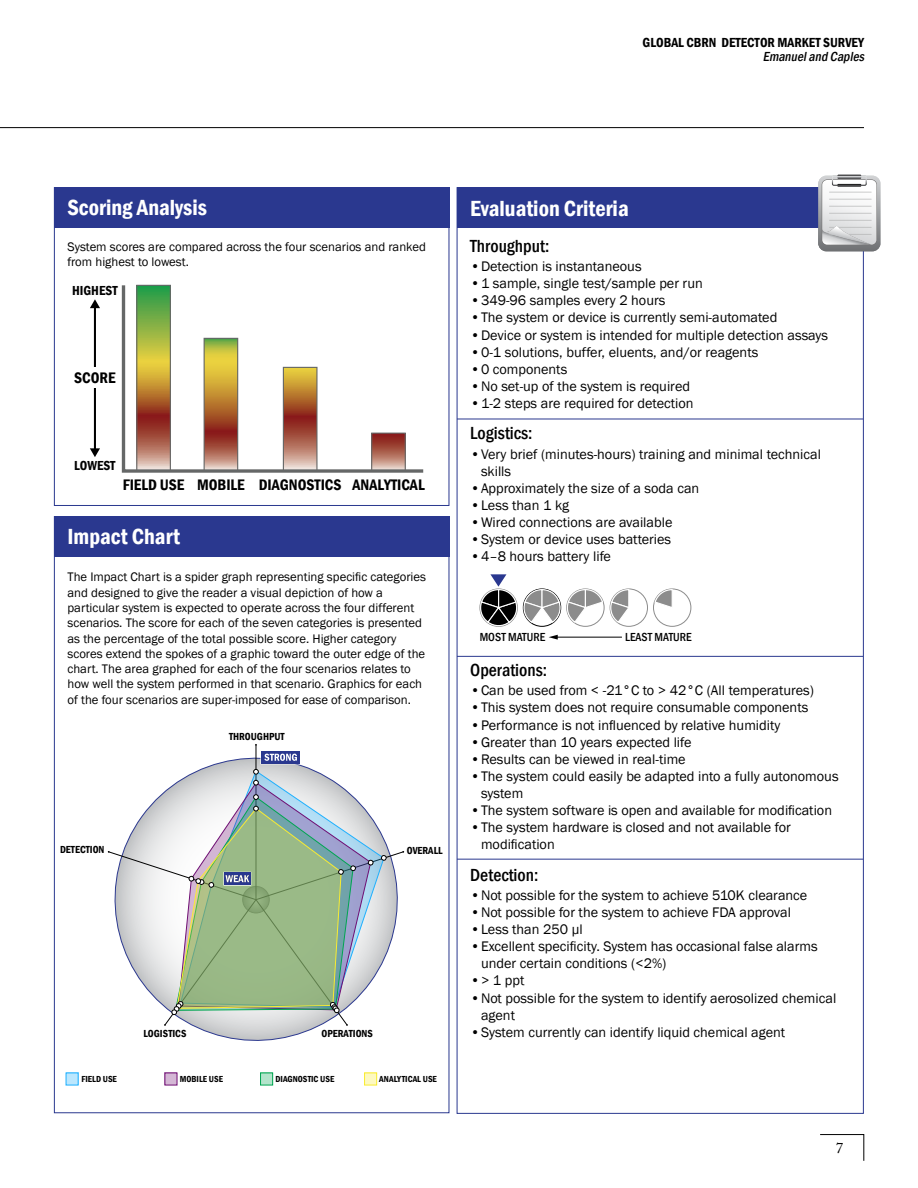
<style>
.page{position:relative;width:918px;height:1188px;background:#fff}
.page>*{position:absolute;margin:0;border:0;box-sizing:border-box;transform-origin:0 0}
.t1{font:600 condensed 22.5px "Franklin Gothic";color:#fff}
.t2{font:500 condensed 18px "Franklin Gothic";color:#000}
.t3{font:600 condensed 15.75px "Franklin Gothic";color:#000}
.t4{font:15px "Adobe Caslon Pro";color:#000}
.t5{font:14.25px/17.1px "Franklin Gothic";color:#000}
.t6{font:600 condensed 13.5px "Franklin Gothic";color:#000}
.t7{font:italic 500 condensed 13.5px "Franklin Gothic";color:#000}
.t8{font:12.75px/15.3px "Franklin Gothic";color:#000}
.t9{font:500 condensed 12px "Franklin Gothic";color:#000}
.t10{font:600 condensed 10.5px "Franklin Gothic";color:#000}
.t11{font:600 condensed 9px "Franklin Gothic";color:#000}
</style>
<div class="page">
<svg style="left:820px;top:1134px;width:45px;height:27px"></svg>
<svg style="left:0;top:127px;width:864px;height:1px"></svg>
<div style="left:457px;top:188px;width:406px;height:40px;background:#2a388f"></div>
<svg style="left:818px;top:175px;width:62px;height:76px"></svg>
<div style="left:54px;top:188px;width:395px;height:40px;background:#2a388f"></div>
<div style="left:54px;top:187px;width:395px;height:319px;border:1px solid #2a388f"></div>
<div style="left:54px;top:517px;width:395px;height:40px;background:#2a388f"></div>
<hr style="left:457px;top:419px;width:406px;height:1px;background:#2a388f">
<hr style="left:457px;top:656px;width:406px;height:1px;background:#2a388f">
<hr style="left:457px;top:859px;width:406px;height:1px;background:#2a388f">
<hr style="left:556px;top:637px;width:66px;height:1px;background:#000">
<svg style="left:549px;top:635px;width:9px;height:5px"></svg>
<div style="left:610px;top:589px;width:38px;height:38px;border:1px solid #8c8c8c;border-radius:50%"></div>
<div style="left:653px;top:589px;width:38px;height:38px;border:1px solid #8c8c8c;border-radius:50%"></div>
<svg style="left:654px;top:589px;width:20px;height:20px"></svg>
<svg style="left:479px;top:574px;width:151px;height:53px"></svg>
<hr style="left:94px;top:307px;width:2px;height:143px;background:#000">
<svg style="left:90px;top:448px;width:10px;height:9px"></svg>
<svg style="left:90px;top:299px;width:10px;height:9px"></svg>
<svg style="left:121px;top:284px;width:303px;height:189px"></svg>
<div style="left:69px;top:367px;width:52px;height:21px;background:#fff"></div>
<svg style="left:107px;top:746px;width:298px;height:295px"></svg>
<hr style="left:256px;top:745px;width:1px;height:155px;background:#000">
<svg style="left:108px;top:769px;width:296px;height:257px"></svg>
<div style="left:260px;top:750px;width:41px;height:14px;border:2px solid #fff"></div>
<svg style="left:261px;top:751px;width:39px;height:12px"></svg>
<svg style="left:264px;top:754px;width:33px;height:7px"></svg>
<div style="left:365px;top:1073px;width:12px;height:12px;background:#fdf9c1"></div>
<div style="left:364px;top:1073px;width:13px;height:12px;border:1px solid #f9ec31"></div>
<div style="left:66px;top:1073px;width:12px;height:12px;background:#bbe7fe"></div>
<div style="left:66px;top:1073px;width:13px;height:12px;border:1px solid #1eb0fe"></div>
<div style="left:165px;top:1073px;width:12px;height:12px;background:#d4b7d5"></div>
<div style="left:261px;top:1073px;width:12px;height:12px;background:#b3e4cb"></div>
<div style="left:260px;top:1073px;width:13px;height:12px;border:1px solid #00a551"></div>
<p class="t6" style="left:643px;top:33px;width:223px">GLOBAL CBRN DETECTOR MARKET SURVEY</p>
<p class="t7" style="left:763px;top:47px;width:106px">Emanueland Caples</p>
<h1 class="t1" style="left:68px;top:192px;width:141px">Scoring Analysis</h1>
<h1 class="t1" style="left:470px;top:193px;width:160px">Evaluation Criteria</h1>
<p class="t8" style="left:68px;top:239px;width:360px">System scores are compared across the four scenarios and ranked from highest to lowest.</p>
<p class="t6" style="left:72px;top:281px;width:47px">HIGHEST</p>
<p class="t3" style="left:74px;top:367px;width:43px">SCORE</p>
<p class="t6" style="left:74px;top:457px;width:43px">LOWEST</p>
<p class="t3" style="left:123px;top:474px;width:63px">FIELD USE</p>
<p class="t3" style="left:197px;top:474px;width:229px">MOBILE DIAGNOSTICS ANALYTICAL</p>
<h1 class="t1" style="left:68px;top:521px;width:114px">Impact Chart</h1>
<p class="t8" style="left:68px;top:570px;width:360px">The Impact Chart is a spider graph representing specific categories and designed to give the reader a visual depiction of how a particular system is expected to operate across the four different scenarios. The score for each of the seven categories is presented as the percentage of the total possible score. Higher category scores extend the spokes of a graphic toward the outer edge of the chart. The area graphed for each of the four scenarios relates to how well the system performed in that scenario. Graphics for each of the four scenarios are super-imposed for ease of comparison.</p>
<p class="t10" style="left:229px;top:730px;width:57px">THROUGHPUT</p>
<p class="t10" style="left:60px;top:843px;width:46px">DETECTION</p>
<p class="t10" style="left:407px;top:843px;width:37px">OVERALL</p>
<p class="t10" style="left:143px;top:1026px;width:45px">LOGISTICS</p>
<p class="t10" style="left:322px;top:1026px;width:53px">OPERATIONS</p>
<p class="t11" style="left:82px;top:1073px;width:37px">FIELD USE</p>
<p class="t11" style="left:180px;top:1073px;width:45px">MOBILE USE</p>
<p class="t11" style="left:276px;top:1073px;width:60px">DIAGNOSTIC USE</p>
<p class="t11" style="left:379px;top:1073px;width:59px">ANALYTICAL USE</p>
<p class="t2" style="left:470px;top:234px;width:81px">Throughput:</p>
<p class="t5" style="left:471px;top:258px;width:173px">•Detection is instantaneous</p>
<p class="t5" style="left:471px;top:275px;width:234px">•1 sample, single test/sample per run</p>
<p class="t5" style="left:471px;top:292px;width:197px">•349-96 samples every 2 hours</p>
<p class="t5" style="left:471px;top:309px;width:308px">•The system or device is currently semi-automated</p>
<p class="t5" style="left:471px;top:327px;width:359px">•Device or system is intended for multiple detection assays</p>
<p class="t5" style="left:471px;top:344px;width:289px">•0-1 solutions, buffer, eluents, and/or reagents</p>
<p class="t5" style="left:471px;top:361px;width:98px">•0 components</p>
<p class="t5" style="left:471px;top:378px;width:221px">•No set-up of the system is required</p>
<p class="t5" style="left:471px;top:395px;width:225px">•1-2 steps are required for detection</p>
<p class="t2" style="left:470px;top:422px;width:64px">Logistics:</p>
<p class="t5" style="left:481px;top:446px;width:342px;text-indent:-11px">•Very brief (minutes-hours) training and minimal technical skills</p>
<p class="t5" style="left:471px;top:480px;width:230px">•Approximately the size of a soda can</p>
<p class="t5" style="left:471px;top:497px;width:100px">•Less than 1 kg</p>
<p class="t5" style="left:471px;top:514px;width:203px">•Wired connections are available</p>
<p class="t5" style="left:471px;top:531px;width:202px">•System or device uses batteries</p>
<p class="t5" style="left:471px;top:548px;width:142px">•4–8 hours battery life</p>
<p class="t9" style="left:480px;top:629px;width:67px">MOST MATURE</p>
<p class="t9" style="left:625px;top:629px;width:68px">LEAST MATURE</p>
<p class="t2" style="left:470px;top:658px;width:78px">Operations:</p>
<p class="t5" style="left:471px;top:682px;width:345px">•Can be used from &lt; -21°C to &gt; 42°C (All temperatures)</p>
<p class="t5" style="left:471px;top:699px;width:339px">•This system does not require consumable components</p>
<p class="t5" style="left:471px;top:717px;width:311px">•Performance is not influenced by relative humidity</p>
<p class="t5" style="left:471px;top:734px;width:223px">•Greater than 10 years expected life</p>
<p class="t5" style="left:471px;top:751px;width:217px">•Results can be viewed in real-time</p>
<p class="t5" style="left:481px;top:768px;width:359px;text-indent:-11px">•The system could easily be adapted into a fully autonomous system</p>
<p class="t5" style="left:471px;top:802px;width:363px">•The system software is open and available for modification</p>
<p class="t5" style="left:481px;top:819px;width:311px;text-indent:-11px">•The system hardware is closed and not available for modification</p>
<p class="t2" style="left:470px;top:863px;width:70px">Detection:</p>
<p class="t5" style="left:471px;top:887px;width:338px">•Not possible for the system to achieve 510K clearance</p>
<p class="t5" style="left:471px;top:904px;width:322px">•Not possible for the system to achieve FDA approval</p>
<p class="t5" style="left:471px;top:921px;width:114px">•Less than 250 µl</p>
<p class="t5" style="left:481px;top:938px;width:338px;text-indent:-11px">•Excellent specificity. System has occasional false alarms under certain conditions (&lt;2%)</p>
<p class="t5" style="left:471px;top:972px;width:55px">•&gt; 1 ppt</p>
<p class="t5" style="left:481px;top:990px;width:357px;text-indent:-11px">•Not possible for the system to identify aerosolized chemical agent</p>
<p class="t5" style="left:471px;top:1024px;width:316px">•System currently can identify liquid chemical agent</p>
<p class="t4" style="left:836px;top:1139px;width:9px">7</p>
</div>
